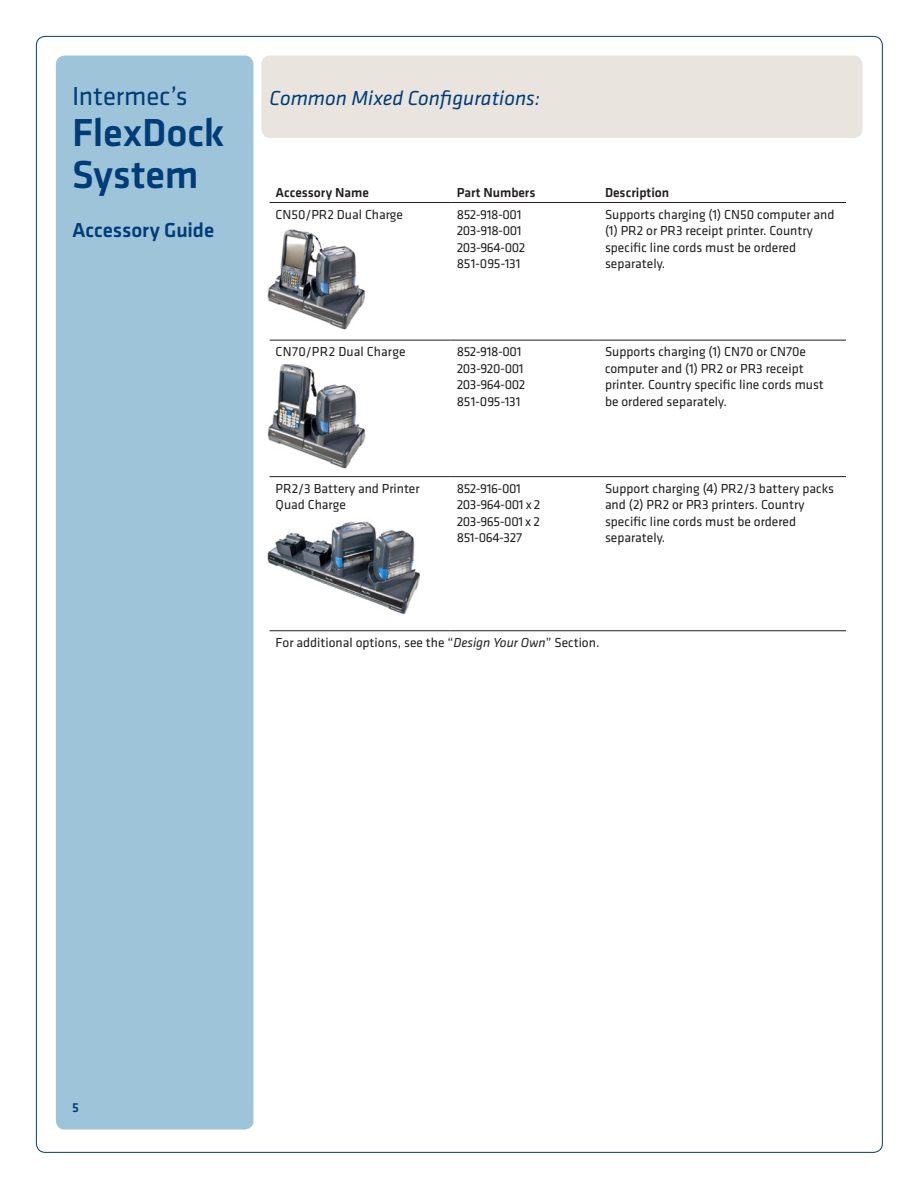
<style>
.page{position:relative;width:918px;height:1188px;background:#fff}
.page>*{position:absolute;margin:0;border:0;box-sizing:border-box;transform-origin:0 0}
.t1{font:500 40.5px/41.2px "Klavika";letter-spacing:-.005em;color:#003d78}
.t2{font:27px "Klavika";letter-spacing:-.005em;color:#003d78}
.Section_Heading{font:italic 21px "Klavika";color:#003d78}
.t3{font:500 21px "Klavika";letter-spacing:-.005em;color:#003d78}
.description{font:13.5px/16.5px "Klavika";color:#231f20}
.accessory_name{font:13.5px/16.5px "Klavika";color:#231f20}
.part_number{font:13.5px "Klavika";letter-spacing:-.03em;color:#231f20}
.t4{font:500 13.5px "Klavika";color:#231f20}
.part_number-2{font:13.5px "Klavika";letter-spacing:-.01em;color:#231f20}
.t5{font:500 13.5px "Klavika";color:#003d78}
.s1{font-style:italic}
</style>
<div class="page">
<div style="left:56px;top:56px;width:198px;height:1074px;background:#9ec4da;border-radius:9px"></div>
<img style="left:267px;top:521px;width:154px;height:94px">
<hr style="left:270px;top:202px;width:181px;height:1px;background:#231f20">
<hr style="left:451px;top:202px;width:148px;height:1px;background:#231f20">
<hr style="left:599px;top:202px;width:247px;height:1px;background:#231f20">
<hr style="left:270px;top:340px;width:181px;height:1px;background:#231f20">
<hr style="left:451px;top:340px;width:148px;height:1px;background:#231f20">
<hr style="left:599px;top:340px;width:247px;height:1px;background:#231f20">
<hr style="left:270px;top:476px;width:181px;height:1px;background:#231f20">
<hr style="left:451px;top:476px;width:148px;height:1px;background:#231f20">
<hr style="left:599px;top:476px;width:247px;height:1px;background:#231f20">
<hr style="left:270px;top:630px;width:181px;height:1px;background:#231f20">
<hr style="left:451px;top:630px;width:148px;height:1px;background:#231f20">
<hr style="left:599px;top:630px;width:247px;height:1px;background:#231f20">
<div style="left:261px;top:56px;width:601px;height:82px;background:#e9e5de;border-radius:9px"></div>
<img style="left:267px;top:229px;width:98px;height:101px">
<img style="left:267px;top:364px;width:99px;height:105px">
<h2 class="t2" style="left:72px;top:78px;width:117px">Intermec’s</h2>
<p class="Section_Heading" style="left:270px;top:85px;width:272px">Common Mixed Configurations:</p>
<h1 class="t1" style="left:72px;top:111px;width:154px">FlexDock<br>System</h1>
<h3 class="t3" style="left:72px;top:216px;width:144px">Accessory Guide</h3>
<p class="t4" style="left:276px;top:183px;width:95px">Accessory Name</p>
<p class="t4" style="left:457px;top:183px;width:80px">Part Numbers</p>
<p class="t4" style="left:605px;top:183px;width:66px">Description</p>
<p class="accessory_name" style="left:276px;top:205px;width:129px">CN50/PR2 Dual Charge</p>
<p class="part_number" style="left:457px;top:205px;width:66px">852-918-001</p>
<p class="part_number" style="left:457px;top:222px;width:66px">203-918-001</p>
<p class="part_number" style="left:457px;top:238px;width:70px">203-964-002</p>
<p class="part_number-2" style="left:457px;top:255px;width:65px">851-095-131</p>
<p class="description" style="left:605px;top:205px;width:231px">Supports charging (1) CN50 computer and (1) PR2 or PR3 receipt printer. Country specific line cords must be ordered separately.</p>
<p class="accessory_name" style="left:276px;top:343px;width:132px">CN70/PR2 Dual Charge</p>
<p class="part_number" style="left:457px;top:343px;width:66px">852-918-001</p>
<p class="part_number" style="left:457px;top:359px;width:68px">203-920-001</p>
<p class="part_number" style="left:457px;top:376px;width:70px">203-964-002</p>
<p class="part_number-2" style="left:457px;top:392px;width:65px">851-095-131</p>
<p class="accessory_name" style="left:276px;top:480px;width:146px">PR2/3 Battery and Printer<br>Quad Charge</p>
<p class="part_number" style="left:457px;top:479px;width:66px">852-916-001</p>
<p class="part_number" style="left:457px;top:496px;width:85px">203-964-001 x 2</p>
<p class="part_number" style="left:457px;top:512px;width:85px">203-965-001 x 2</p>
<p class="part_number" style="left:457px;top:529px;width:67px">851-064-327</p>
<p class="description" style="left:605px;top:343px;width:220px">Supports charging (1) CN70 or CN70e computer and (1) PR2 or PR3 receipt printer. Country specific line cords must be ordered separately.</p>
<p class="description" style="left:605px;top:480px;width:231px">Support charging (4) PR2/3 battery packs and (2) PR2 or PR3 printers. Country specific line cords must be ordered separately.</p>
<p class="t5" style="left:72px;top:1098px;width:8px">5</p>
<p class="accessory_name" style="left:276px;top:634px;width:325px">For additional options, see the “<span class="s1">Design Your Own</span>” Section.</p>
</div>
